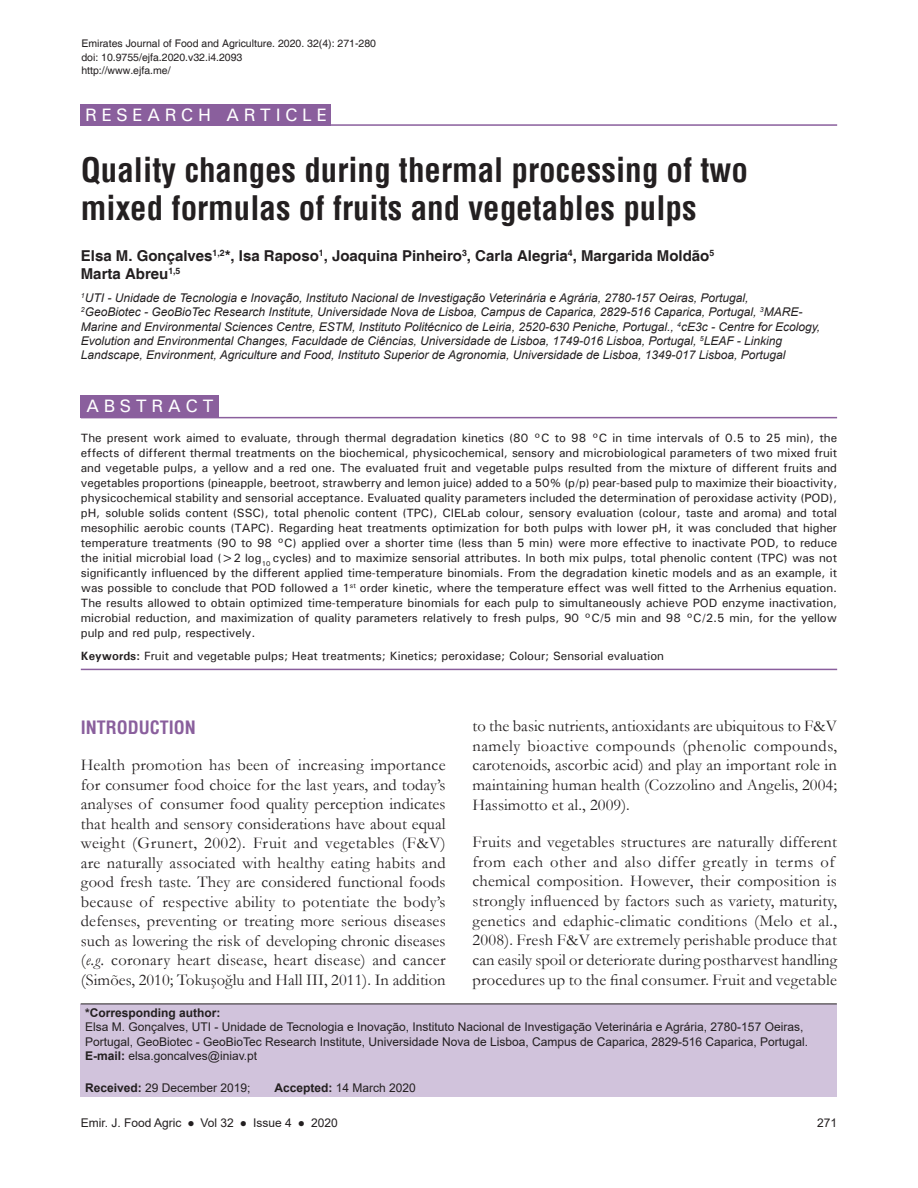
<style>
.page{position:relative;width:918px;height:1188px;background:#fff}
.page>*{position:absolute;margin:0;border:0;box-sizing:border-box;transform-origin:0 0}
.AT{font:700 condensed 33px/37.5px "Helvetica";color:#231f20}
.AH{font:500 18px "Univers";letter-spacing:.25em;color:#fff}
.t1{font:700 condensed 18px "Helvetica";color:#8a5f9d}
.ABSH{font:500 18px "Univers";letter-spacing:.25em;color:#fff}
.TX{font:16.5px/19.5px "Garamond";letter-spacing:.015em;color:#231f20;text-align:justify}
.AU{font:700 15px/18px "Helvetica";color:#231f20}
.ABS{font:500 12px/15px "Univers";color:#231f20;text-align:justify}
.AFF{font:italic 12px/14.4px "Arial";color:#231f20}
.ADD{font:12px/14.4px "Arial";color:#231f20}
.KWD{font:500 12px "Univers";color:#231f20}
.His{font:12px "Arial";color:#231f20}
.RF_L{font:12px "Arial";color:#231f20}
.Journal{font:10.5px "Helvetica";color:#231f20}
.s1{font-weight:700}
.s2{font-style:italic}
</style>
<div class="page">
<div style="left:81px;top:395px;width:138px;height:23px;background:#8a5f9d"></div>
<hr style="left:81px;top:417px;width:756px;height:1px;background:#8a5f9d">
<hr style="left:81px;top:669px;width:756px;height:1px;background:#8a5f9d">
<div style="left:81px;top:1004px;width:756px;height:92px;background:#d1c3dc"></div>
<hr style="left:81px;top:1004px;width:756px;height:1px;background:#231f20">
<div style="left:81px;top:104px;width:250px;height:22px;background:#8a5f9d"></div>
<hr style="left:81px;top:124px;width:756px;height:2px;background:#8a5f9d">
<p class="Journal" style="left:81px;top:37px;width:296px">Emirates Journal of Food and Agriculture. 2020. 32(4): 271-280</p>
<p class="Journal" style="left:81px;top:51px;width:163px">doi: 10.9755/ejfa.2020.v32.i4.2093</p>
<p class="Journal" style="left:81px;top:64px;width:91px">http://www.ejfa.me/</p>
<p class="AH" style="left:85px;top:104px;width:243px">RESEARCH ARTICLE</p>
<p class="AT" style="left:81px;top:151px;width:669px">Quality changes during thermal processing of two mixed formulas of fruits and vegetables pulps</p>
<p class="AU" style="left:81px;top:247px;width:635px">Elsa M. Gonçalves<sup>1,2</sup>*, Isa Raposo<sup>1</sup>, Joaquina Pinheiro<sup>3</sup>, Carla Alegria<sup>4</sup>, Margarida Moldão<sup>5<br></sup>Marta Abreu<sup>1,5</sup></p>
<p class="AFF" style="left:81px;top:291px;width:741px"><sup>1</sup>UTI - Unidade de Tecnologia e Inovação, Instituto Nacional de Investigação Veterinária e Agrária, 2780-157 Oeiras, Portugal,<br><sup>2</sup>GeoBiotec - GeoBioTec Research Institute, Universidade Nova de Lisboa, Campus de Caparica, 2829-516 Caparica, Portugal, <sup>3</sup>MARE-Marine and Environmental Sciences Centre, ESTM, Instituto Politécnico de Leiria, 2520-630 Peniche, Portugal., <sup>4</sup>cE3c - Centre for Ecology, Evolution and Environmental Changes, Faculdade de Ciências, Universidade de Lisboa, 1749-016 Lisboa, Portugal, <sup>5</sup>LEAF - Linking Landscape, Environment, Agriculture and Food, Instituto Superior de Agronomia, Universidade de Lisboa, 1349-017 Lisboa, Portugal</p>
<p class="ABSH" style="left:86px;top:395px;width:129px">ABSTRACT</p>
<p class="ABS" style="left:81px;top:430px;width:758px">The present work aimed to evaluate, through thermal degradation kinetics (80 °C to 98 °C in time intervals of 0.5 to 25 min), the effects of different thermal treatments on the biochemical, physicochemical, sensory and microbiological parameters of two mixed fruit and vegetable pulps, a yellow and a red one. The evaluated fruit and vegetable pulps resulted from the mixture of different fruits and vegetables proportions (pineapple, beetroot, strawberry and lemon juice) added to a 50% (p/p) pear-based pulp to maximize their bioactivity, physicochemical stability and sensorial acceptance. Evaluated quality parameters included the determination of peroxidase activity (POD), pH, soluble solids content (SSC), total phenolic content (TPC), CIELab colour, sensory evaluation (colour, taste and aroma) and total mesophilic aerobic counts (TAPC). Regarding heat treatments optimization for both pulps with lower pH, it was concluded that higher temperature treatments (90 to 98 °C) applied over a shorter time (less than 5 min) were more effective to inactivate POD, to reduce the initial microbial load (&gt;2 log<sub>10</sub> cycles) and to maximize sensorial attributes. In both mix pulps, total phenolic content (TPC) was not significantly influenced by the different applied time-temperature binomials. From the degradation kinetic models and as an example, it was possible to conclude that POD followed a 1<sup>st</sup> order kinetic, where the temperature effect was well fitted to the Arrhenius equation.<br>The results allowed to obtain optimized time-temperature binomials for each pulp to simultaneously achieve POD enzyme inactivation, microbial reduction, and maximization of quality parameters relatively to fresh pulps, 90 °C/5 min and 98 °C/2.5 min, for the yellow pulp and red pulp, respectively.</p>
<p class="KWD" style="left:81px;top:648px;width:585px"><span class="s1">Keywords:</span> Fruit and vegetable pulps; Heat treatments; Kinetics; peroxidase; Colour; Sensorial evaluation</p>
<h1 class="t1" style="left:81px;top:715px;width:117px">INTRODUCTION</h1>
<p class="TX" style="left:81px;top:755px;width:366px">Health promotion has been of increasing importance for consumer food choice for the last years, and today’s analyses of consumer food quality perception indicates that health and sensory considerations have about equal weight (Grunert, 2002). Fruit and vegetables (F&amp;V) are naturally associated with healthy eating habits and good fresh taste. They are considered functional foods because of respective ability to potentiate the body’s defenses, preventing or treating more serious diseases such as lowering the risk of developing chronic diseases (<span class="s2">e.g.</span> coronary heart disease, heart disease) and cancer (Simões, 2010; Tokuşoğlu and Hall III, 2011). In addition</p>
<p class="TX" style="left:472px;top:716px;width:366px">to the basic nutrients, antioxidants are ubiquitous to F&amp;V namely bioactive compounds (phenolic compounds, carotenoids, ascorbic acid) and play an important role in maintaining human health (Cozzolino and Angelis, 2004; Hassimotto et al., 2009).</p>
<p class="TX" style="left:472px;top:831px;width:366px;text-align:left">Fruits and vegetables structures are naturally different from each other and also differ greatly in terms of chemical composition. However, their composition is strongly influenced by factors such as variety, maturity, genetics and edaphic-climatic conditions (Melo et al., 2008). Fresh F&amp;V are extremely perishable produce that can easily spoil or deteriorate during postharvest handling procedures up to the final consumer. Fruit and vegetable</p>
<p class="ADD" style="left:85px;top:1006px;width:724px"><span class="s1">*Corresponding author:<br></span>Elsa M. Gonçalves, UTI - Unidade de Tecnologia e Inovação, Instituto Nacional de Investigação Veterinária e Agrária, 2780-157 Oeiras, Portugal, GeoBiotec - GeoBioTec Research Institute, Universidade Nova de Lisboa, Campus de Caparica, 2829-516 Caparica, Portugal.<br><span class="s1">E-mail:</span> elsa.goncalves@iniav.pt</p>
<p class="His" style="left:85px;top:1079px;width:167px"><span class="s1">Received:</span> 29 December 2019;</p>
<p class="His" style="left:275px;top:1079px;width:143px"><span class="s1">Accepted:</span> 14 March 2020</p>
<p class="RF_L" style="left:81px;top:1114px;width:259px">Emir. J. Food Agric ● Vol 32 ● Issue 4 ● 2020</p>
<p class="RF_L" style="left:817px;top:1114px;width:22px">271</p>
</div>
